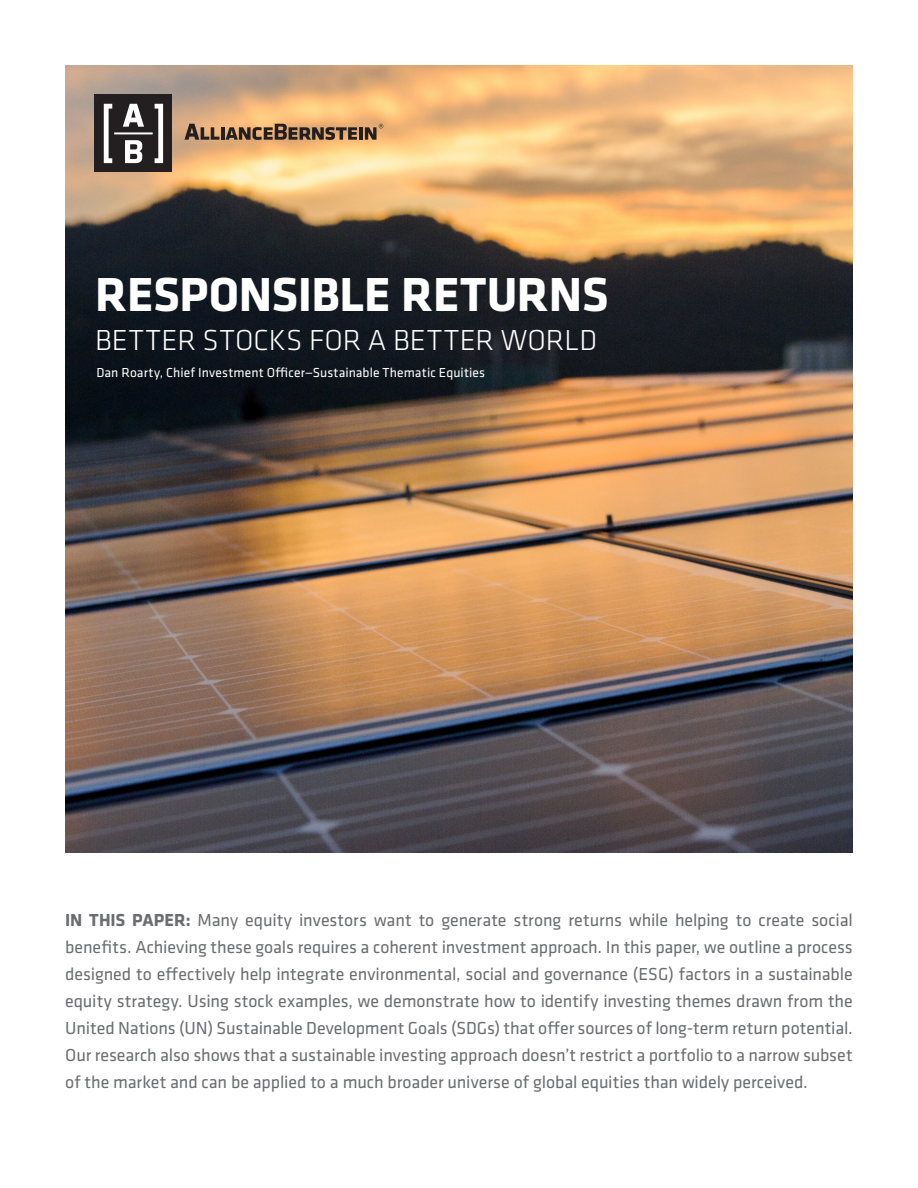
<style>
.page{position:relative;width:918px;height:1188px;background:#fff}
.page>*{position:absolute;margin:0;border:0;box-sizing:border-box;transform-origin:0 0}
.t1{font:700 49.5px "Klavika";letter-spacing:-.005em;color:#fff}
.t2{font:300 30px "Klavika";letter-spacing:.005em;color:#fff}
.t3{font:18px/27px "Klavika";letter-spacing:-.005em;color:#6c6d70;text-align:justify}
.t4{font:13.5px "Klavika";letter-spacing:.01em;color:#fff}
.s1{font-weight:700}
</style>
<div class="page">
<img style="left:65px;top:65px;width:788px;height:788px">
<hr style="left:359px;top:127px;width:4px;height:13px;background:#231f20">
<svg style="left:184px;top:124px;width:173px;height:16px;background:#88694c"></svg>
<div style="left:95px;top:95px;width:77px;height:77px;background:#231f20"></div>
<svg style="left:104px;top:104px;width:59px;height:59px"></svg>
<svg style="left:365px;top:124px;width:18px;height:16px"></svg>
<h1 class="t1" style="left:95px;top:258px;width:515px">RESPONSIBLE RETURNS</h1>
<h2 class="t2" style="left:95px;top:322px;width:504px">BETTER STOCKS FOR A BETTER WORLD</h2>
<p class="t4" style="left:96px;top:364px;width:390px">Dan Roarty, Chief Investment Officer—Sustainable Thematic Equities</p>
<p class="t3" style="left:65px;top:906px;width:789px"><span class="s1">IN THIS PAPER:</span> Many equity investors want to generate strong returns while helping to create social benefits. Achieving these goals requires a coherent investment approach. In this paper, we outline a process designed to effectively help integrate environmental, social and governance (ESG) factors in a sustainable equity strategy. Using stock examples, we demonstrate how to identify investing themes drawn from the United Nations (UN) Sustainable Development Goals (SDGs) that offer sources of long-term return potential.<br>Our research also shows that a sustainable investing approach doesn’t restrict a portfolio to a narrow subset of the market and can be applied to a much broader universe of global equities than widely perceived.</p>
</div>
